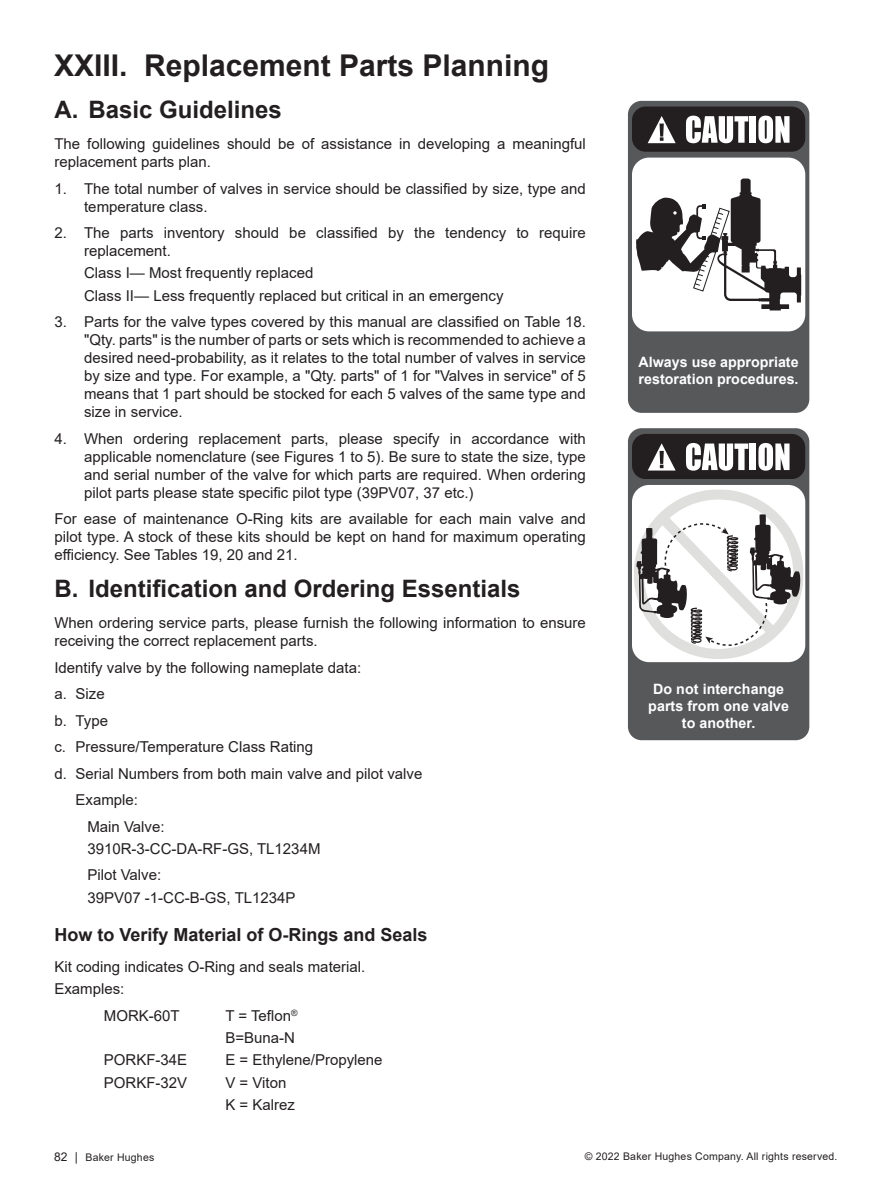
<style>
.page{position:relative;width:891px;height:1188px;background:#fff}
.page>*{position:absolute;margin:0;border:0;box-sizing:border-box;transform-origin:0 0}
.t1{font:700 30px "Arial";color:#231f20}
.t2{font:700 24px "Arial";color:#231f20}
.t3{font:700 18px "Arial";color:#231f20}
.t4{font:15px/18px "Arial";color:#231f20}
.t5{font:700 14.25px/17.1px "Arial";color:#fff}
.t6{font:10.5px "Arial";letter-spacing:.02em;color:#231f20}
.s1{font-size:12px}
</style>
<div class="page">
<div style="left:628px;top:101px;width:181px;height:312px;background:#57585a;border-radius:14px"></div>
<div style="left:632px;top:158px;width:173px;height:173px;background:#fff;border-radius:17px"></div>
<svg style="left:636px;top:179px;width:165px;height:131px"></svg>
<svg style="left:632px;top:107px;width:173px;height:45px;background:#656363"></svg>
<div style="left:628px;top:428px;width:181px;height:312px;background:#57585a;border-radius:14px"></div>
<div style="left:632px;top:485px;width:173px;height:177px;background:#fff;border-radius:17px"></div>
<svg style="left:634px;top:489px;width:170px;height:170px"></svg>
<svg style="left:632px;top:434px;width:173px;height:45px;background:#656263"></svg>
<p class="t1" style="left:54px;top:44px;width:497px">XXIII. Replacement Parts Planning</p>
<p class="t2" style="left:54px;top:93px;width:229px">A. Basic Guidelines</p>
<p class="t4" style="left:54px;top:135px;width:533px">The following guidelines should be of assistance in developing a meaningful replacement parts plan.</p>
<p class="t4" style="left:84px;top:179px;width:503px;text-indent:-30px">1. The total number of valves in service should be classified by size, type and temperature class.</p>
<p class="t4" style="left:84px;top:224px;width:503px;text-indent:-30px">2. The parts inventory should be classified by the tendency to require replacement.</p>
<p class="t4" style="left:84px;top:264px;width:231px">Class I— Most frequently replaced</p>
<p class="t4" style="left:84px;top:286px;width:421px">Class II— Less frequently replaced but critical in an emergency</p>
<p class="t4" style="left:84px;top:313px;width:503px;text-align:justify;text-indent:-30px">3. Parts for the valve types covered by this manual are classified on Table 18. "Qty. parts" is the number of parts or sets which is recommended to achieve a desired need-probability, as it relates to the total number of valves in service by size and type. For example, a "Qty. parts" of 1 for "Valves in service" of 5 means that 1 part should be stocked for each 5 valves of the same type and size in service.</p>
<p class="t4" style="left:84px;top:429px;width:503px;text-align:justify;text-indent:-30px">4. When ordering replacement parts, please specify in accordance with applicable nomenclature (see Figures 1 to 5). Be sure to state the size, type and serial number of the valve for which parts are required. When ordering pilot parts please state specific pilot type (39PV07, 37 etc.)</p>
<p class="t4" style="left:54px;top:510px;width:533px;text-align:justify">For ease of maintenance O-Ring kits are available for each main valve and pilot type. A stock of these kits should be kept on hand for maximum operating efficiency. See Tables 19, 20 and 21.</p>
<p class="t2" style="left:54px;top:572px;width:468px">B. Identification and Ordering Essentials</p>
<p class="t4" style="left:54px;top:614px;width:533px">When ordering service parts, please furnish the following information to ensure receiving the correct replacement parts.</p>
<p class="t4" style="left:54px;top:658px;width:308px">Identify valve by the following nameplate data:</p>
<p class="t4" style="left:54px;top:685px;width:52px">a. Size</p>
<p class="t4" style="left:54px;top:711px;width:55px">b. Type</p>
<p class="t4" style="left:54px;top:738px;width:260px">c. Pressure/Temperature Class Rating</p>
<p class="t4" style="left:54px;top:764px;width:370px">d. Serial Numbers from both main valve and pilot valve</p>
<p class="t4" style="left:76px;top:791px;width:64px">Example:</p>
<p class="t4" style="left:87px;top:817px;width:79px">Main Valve:</p>
<p class="t4" style="left:87px;top:840px;width:235px">3910R-3-CC-DA-RF-GS, TL1234M</p>
<p class="t4" style="left:87px;top:866px;width:75px">Pilot Valve:</p>
<p class="t4" style="left:87px;top:888px;width:210px">39PV07 -1-CC-B-GS, TL1234P</p>
<p class="t3" style="left:54px;top:922px;width:375px">How to Verify Material of O-Rings and Seals</p>
<p class="t4" style="left:54px;top:958px;width:312px">Kit coding indicates O-Ring and seals material.</p>
<p class="t4" style="left:54px;top:980px;width:72px">Examples:</p>
<p class="t4" style="left:104px;top:1006px;width:77px">MORK-60T</p>
<p class="t4" style="left:225px;top:1006px;width:74px">T = Teflon<sup>®</sup></p>
<p class="t4" style="left:225px;top:1029px;width:71px">B=Buna-N</p>
<p class="t4" style="left:104px;top:1051px;width:85px">PORKF-34E</p>
<p class="t4" style="left:225px;top:1051px;width:159px">E = Ethylene/Propylene</p>
<p class="t4" style="left:104px;top:1073px;width:85px">PORKF-32V</p>
<p class="t4" style="left:225px;top:1073px;width:63px">V = Viton</p>
<p class="t4" style="left:225px;top:1095px;width:71px">K = Kalrez</p>
<p class="t5" style="left:639px;top:354px;width:161px">Always use appropriate restoration procedures.</p>
<p class="t5" style="left:648px;top:680px;width:142px;text-align:center">Do not interchange parts from one valve to another.</p>
<p class="t6" style="left:54px;top:1150px;width:102px"><span class="s1">82 |</span> Baker Hughes</p>
<p class="t6" style="left:585px;top:1149px;width:254px">© 2022 Baker Hughes Company. All rights reserved.</p>
</div>
